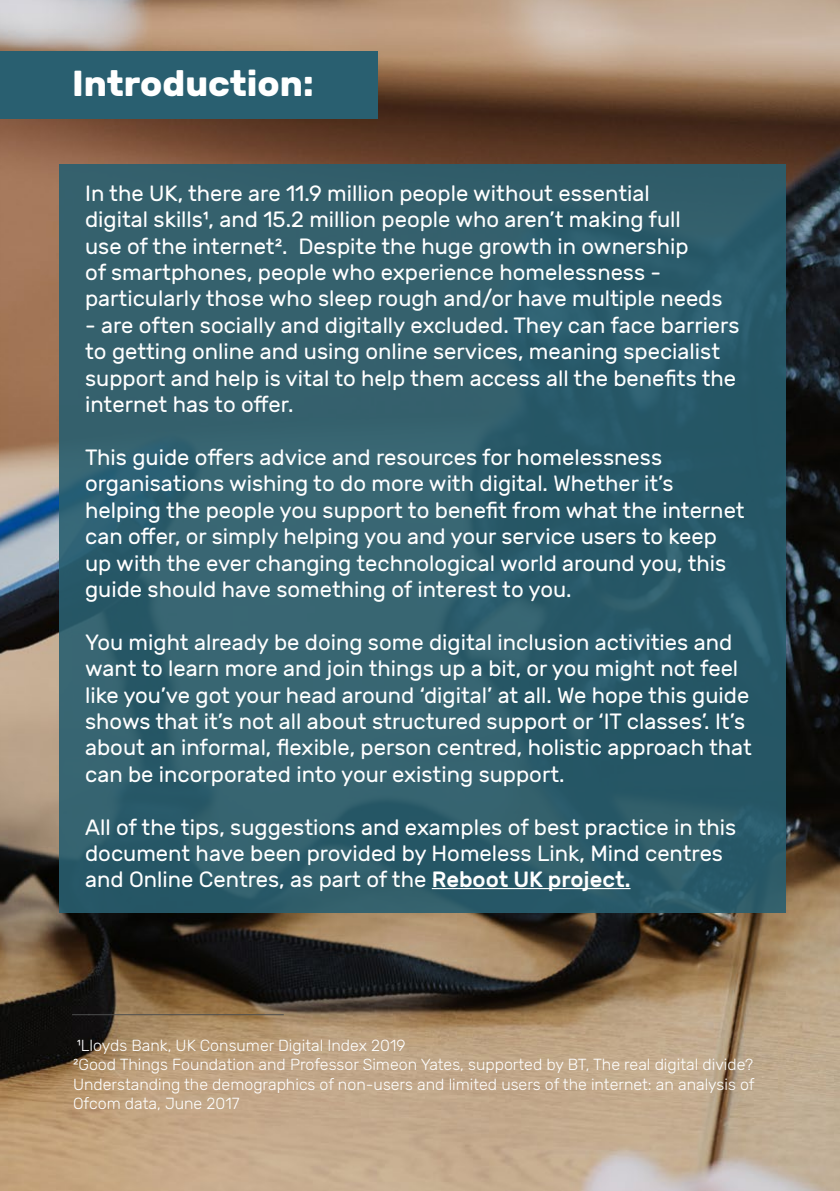
<style>
.page{position:relative;width:840px;height:1191px;background:#fff}
.page>*{position:absolute;margin:0;border:0;box-sizing:border-box;transform-origin:0 0}
.t1{font:700 36px "Rubik";color:#fff}
.t2{font:22px/26.4px "Rubik";color:#fff}
.t3{font:300 16px/19.2px "Rubik";color:#fff}
.s1{font-weight:500}
</style>
<div class="page">
<img style="left:0;top:0;width:839px;height:1191px">
<div style="left:60px;top:164px;width:725px;height:749px;background:linear-gradient(to bottom,#325f6d,#2e5d6b)"></div>
<div style="left:0;top:52px;width:377px;height:67px;background:#295f70"></div>
<hr style="left:431px;top:888px;width:199px;height:1px;background:#fff">
<hr style="left:72px;top:1014px;width:211px;height:1px;background:#4d4e4e">
<h1 class="t1" style="left:72px;top:62px;width:243px">Introduction:</h1>
<p class="t2" style="left:85px;top:181px;width:638px">In the UK, there are 11.9 million people without essential<br>digital skills1, and 15.2 million people who aren’t making full use of the internet2. Despite the huge growth in ownership<br>of smartphones, people who experience homelessness - particularly those who sleep rough and/or have multiple needs</p>
<p class="t2" style="left:85px;top:313px;width:655px">- are often socially and digitally excluded. They can face barriers to getting online and using online services, meaning specialist support and help is vital to help them access all the benefits the internet has to offer.</p>
<p class="t2" style="left:85px;top:445px;width:660px">This guide offers advice and resources for homelessness organisations wishing to do more with digital. Whether it’s helping the people you support to benefit from what the internet can offer, or simply helping you and your service users to keep up with the ever changing technological world around you, this guide should have something of interest to you.</p>
<p class="t2" style="left:85px;top:629px;width:668px">You might already be doing some digital inclusion activities and want to learn more and join things up a bit, or you might not feel like you’ve got your head around ‘digital’ at all. We hope this guide shows that it’s not all about structured support or ‘IT classes’. It’s about an informal, flexible, person centred, holistic approach that can be incorporated into your existing support.</p>
<p class="t2" style="left:85px;top:814px;width:652px">All of the tips, suggestions and examples of best practice in this document have been provided by Homeless Link, Mind centres and Online Centres, as part of the <span class="s1">Reboot UK project.</span></p>
<p class="t3" style="left:73px;top:1036px;width:682px">1Lloyds Bank, UK Consumer Digital Index 2019<br>2Good Things Foundation and Professor Simeon Yates, supported by BT, The real digital divide?<br>Understanding the demographics of non-users and limited users of the internet: an analysis of Ofcom data, June 2017</p>
</div>
